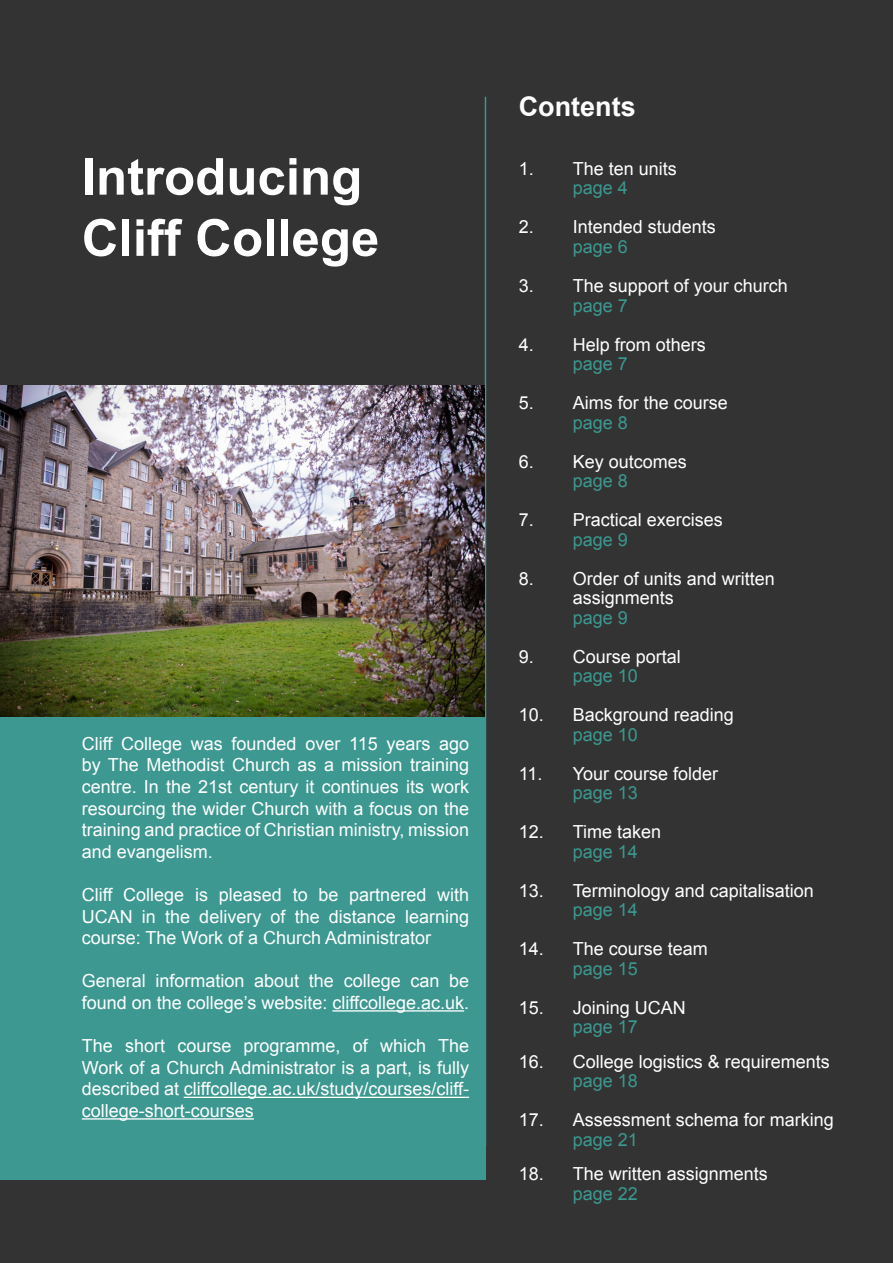
<style>
.page{position:relative;width:893px;height:1263px;background:#323332}
.page>*{position:absolute;margin:0;border:0;box-sizing:border-box;transform-origin:0 0}
.t1{font:700 51px "Arial";color:#fff}
.t2{font:700 27px "Arial";color:#fff}
.t3{font:18px/21.6px "Arial";color:#fff;text-align:justify}
.t4{font:18px "Arial";color:#3c9890}
.s1{color:#3c9890}
</style>
<div class="page">
<div style="left:0;top:717px;width:485px;height:463px;background:#3c9890"></div>
<hr style="left:485px;top:97px;width:1px;height:1049px;background:#3c9890">
<img style="left:0;top:386px;width:485px;height:331px">
<hr style="left:332px;top:1010px;width:132px;height:1px;background:#fff">
<hr style="left:184px;top:1097px;width:285px;height:1px;background:#fff">
<hr style="left:82px;top:1118px;width:172px;height:1px;background:#fff">
<p class="t1" style="left:82px;top:143px;width:282px">Introducing</p>
<p class="t1" style="left:82px;top:204px;width:299px">Cliff College</p>
<p class="t3" style="left:82px;top:733px;width:389px">Cliff College was founded over 115 years ago by The Methodist Church as a mission training centre. In the 21st century it continues its work resourcing the wider Church with a focus on the training and practice of Christian ministry, mission and evangelism.</p>
<p class="t3" style="left:82px;top:884px;width:389px">Cliff College is pleased to be partnered with UCAN in the delivery of the distance learning course: The Work of a Church Administrator</p>
<p class="t3" style="left:82px;top:970px;width:389px">General information about the college can be found on the college’s website: cliffcollege.ac.uk.</p>
<p class="t3" style="left:82px;top:1035px;width:389px">The short course programme, of which The Work of a Church Administrator is a part, is fully described at cliffcollege.ac.uk/study/courses/cliff&shy;college-short-courses</p>
<p class="t2" style="left:519px;top:89px;width:118px">Contents</p>
<p class="t3" style="left:519px;top:158px;width:160px">1. The ten units</p>
<p class="t4" style="left:573px;top:176px;width:57px">page 4</p>
<p class="t3" style="left:519px;top:217px;width:199px">2. Intended students</p>
<p class="t4" style="left:573px;top:235px;width:57px">page 6</p>
<p class="t3" style="left:573px;top:276px;width:217px;line-height:19.5px;text-indent:-54px">3. The support of your church <span class="s1">page 7</span></p>
<p class="t3" style="left:519px;top:334px;width:189px">4. Help from others</p>
<p class="t4" style="left:573px;top:352px;width:57px">page 7</p>
<p class="t3" style="left:519px;top:392px;width:211px">5. Aims for the course</p>
<p class="t4" style="left:573px;top:410px;width:57px">page 8</p>
<p class="t3" style="left:519px;top:451px;width:170px">6. Key outcomes</p>
<p class="t4" style="left:573px;top:469px;width:57px">page 8</p>
<p class="t3" style="left:519px;top:509px;width:206px">7. Practical exercises</p>
<p class="t4" style="left:573px;top:527px;width:57px">page 9</p>
<p class="t3" style="left:519px;top:568px;width:258px">8. Order of units and written</p>
<p class="t3" style="left:573px;top:587px;width:103px">assignments</p>
<p class="t4" style="left:573px;top:605px;width:57px">page 9</p>
<p class="t3" style="left:519px;top:646px;width:164px">9. Course portal</p>
<p class="t4" style="left:573px;top:664px;width:67px">page 10</p>
<p class="t3" style="left:519px;top:704px;width:217px">10. Background reading</p>
<p class="t4" style="left:573px;top:722px;width:67px">page 10</p>
<p class="t3" style="left:519px;top:763px;width:201px">11. Your course folder</p>
<p class="t4" style="left:573px;top:781px;width:67px">page 13</p>
<p class="t3" style="left:519px;top:821px;width:144px">12. Time taken</p>
<p class="t4" style="left:573px;top:839px;width:67px">page 14</p>
<p class="t3" style="left:519px;top:880px;width:297px">13. Terminology and capitalisation</p>
<p class="t4" style="left:573px;top:898px;width:67px">page 14</p>
<p class="t3" style="left:519px;top:938px;width:191px">14. The course team</p>
<p class="t4" style="left:573px;top:956px;width:67px">page 15</p>
<p class="t3" style="left:519px;top:997px;width:169px">15. Joining UCAN</p>
<p class="t4" style="left:573px;top:1015px;width:67px">page 17</p>
<p class="t3" style="left:519px;top:1051px;width:313px">16. College logistics &amp; requirements</p>
<p class="t4" style="left:573px;top:1069px;width:67px">page 18</p>
<p class="t3" style="left:519px;top:1109px;width:317px">17. Assessment schema for marking</p>
<p class="t4" style="left:573px;top:1127px;width:67px">page 21</p>
<p class="t3" style="left:519px;top:1163px;width:251px">18. The written assignments</p>
<p class="t4" style="left:573px;top:1181px;width:67px">page 22</p>
</div>
